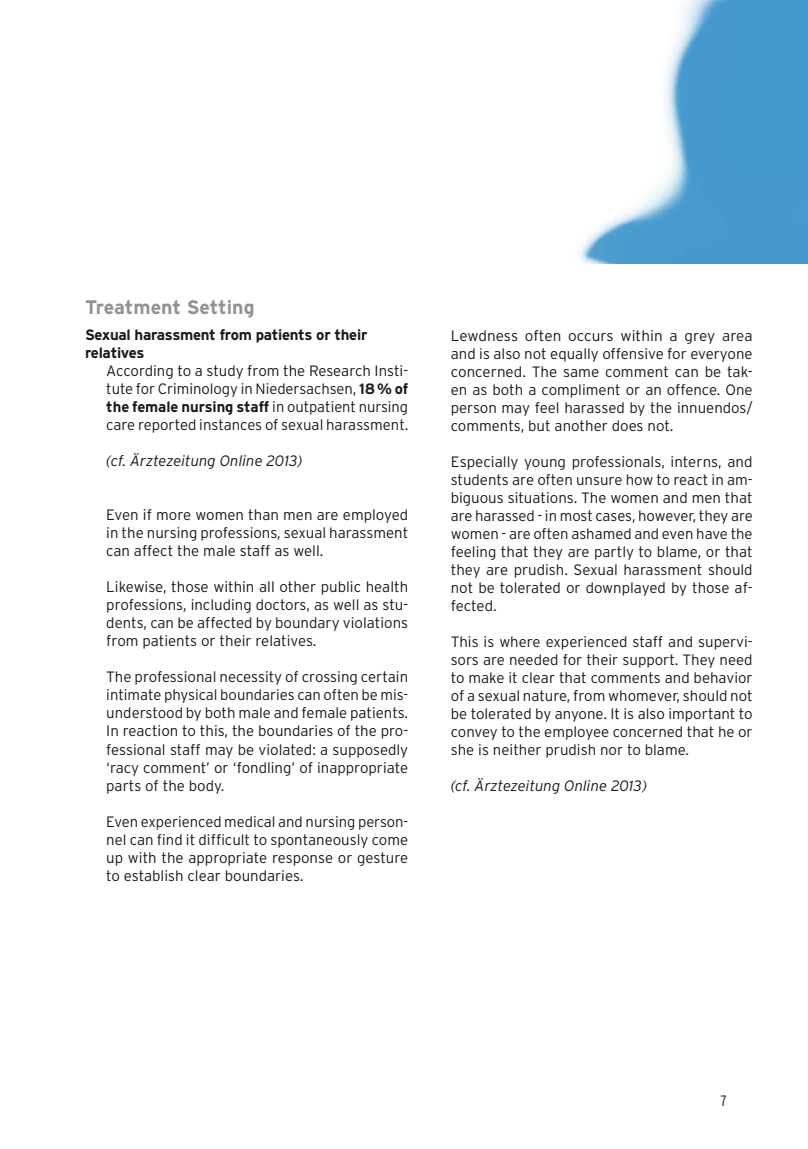
<style>
.page{position:relative;width:808px;height:1149px;background:#fff}
.page>*{position:absolute;margin:0;border:0;box-sizing:border-box;transform-origin:0 0}
.t1{font:700 19.5px "Interstate";color:#919292}
.t2{font:300 15px/18px "Interstate";color:#1a1a18;text-align:justify}
.t3{font:italic 300 15px "Interstate";color:#1a1a18}
.t4{font:700 15px/18px "Interstate";letter-spacing:-.03em;color:#1a1a18}
.t5{font:300 condensed 15px "Interstate";color:#1a1a18}
.s1{font-weight:700}
</style>
<div class="page">
<img style="left:579px;top:0;width:229px;height:264px">
<h1 class="t1" style="left:85px;top:296px;width:171px">Treatment Setting</h1>
<p class="t4" style="left:85px;top:326px;width:284px">Sexual harassment from patients or their relatives</p>
<p class="t2" style="left:106px;top:361px;width:303px">According to a study from the Research Insti&shy;tute for Criminology in Niedersachsen, <span class="s1">18% of the female nursing staff</span> in outpatient nursing care reported instances of sexual harassment.</p>
<p class="t3" style="left:106px;top:452px;width:198px">(cf. Ärztezeitung Online 2013)</p>
<p class="t2" style="left:106px;top:505px;width:303px">Even if more women than men are employed in the nursing professions, sexual harassment can affect the male staff as well.</p>
<p class="t2" style="left:106px;top:577px;width:303px">Likewise, those within all other public health professions, including doctors, as well as stu&shy;dents, can be affected by boundary violations from patients or their relatives.</p>
<p class="t2" style="left:106px;top:667px;width:303px">The professional necessity of crossing certain intimate physical boundaries can often be mis&shy;understood by both male and female patients.<br>In reaction to this, the boundaries of the pro&shy;fessional staff may be violated: a supposedly ‘racy comment’ or ‘fondling’ of inappropriate parts of the body.</p>
<p class="t2" style="left:106px;top:811px;width:303px">Even experienced medical and nursing person&shy;nel can find it difficult to spontaneously come up with the appropriate response or gesture to establish clear boundaries.</p>
<p class="t2" style="left:451px;top:326px;width:303px">Lewdness often occurs within a grey area and is also not equally offensive for everyone concerned. The same comment can be tak&shy;en as both a compliment or an offence. One person may feel harassed by the innuendos/ comments, but another does not.</p>
<p class="t2" style="left:451px;top:452px;width:303px">Especially young professionals, interns, and students are often unsure how to react in am&shy;biguous situations. The women and men that are harassed - in most cases, however, they are women - are often ashamed and even have the feeling that they are partly to blame, or that they are prudish. Sexual harassment should not be tolerated or downplayed by those af&shy;fected.</p>
<p class="t2" style="left:451px;top:632px;width:303px">This is where experienced staff and supervi&shy;sors are needed for their support. They need to make it clear that comments and behavior of a sexual nature, from whomever, should not be tolerated by anyone. It is also important to convey to the employee concerned that he or she is neither prudish nor to blame.</p>
<p class="t3" style="left:451px;top:777px;width:198px">(cf. Ärztezeitung Online 2013)</p>
<p class="t5" style="left:721px;top:1091px;width:8px">7</p>
</div>
